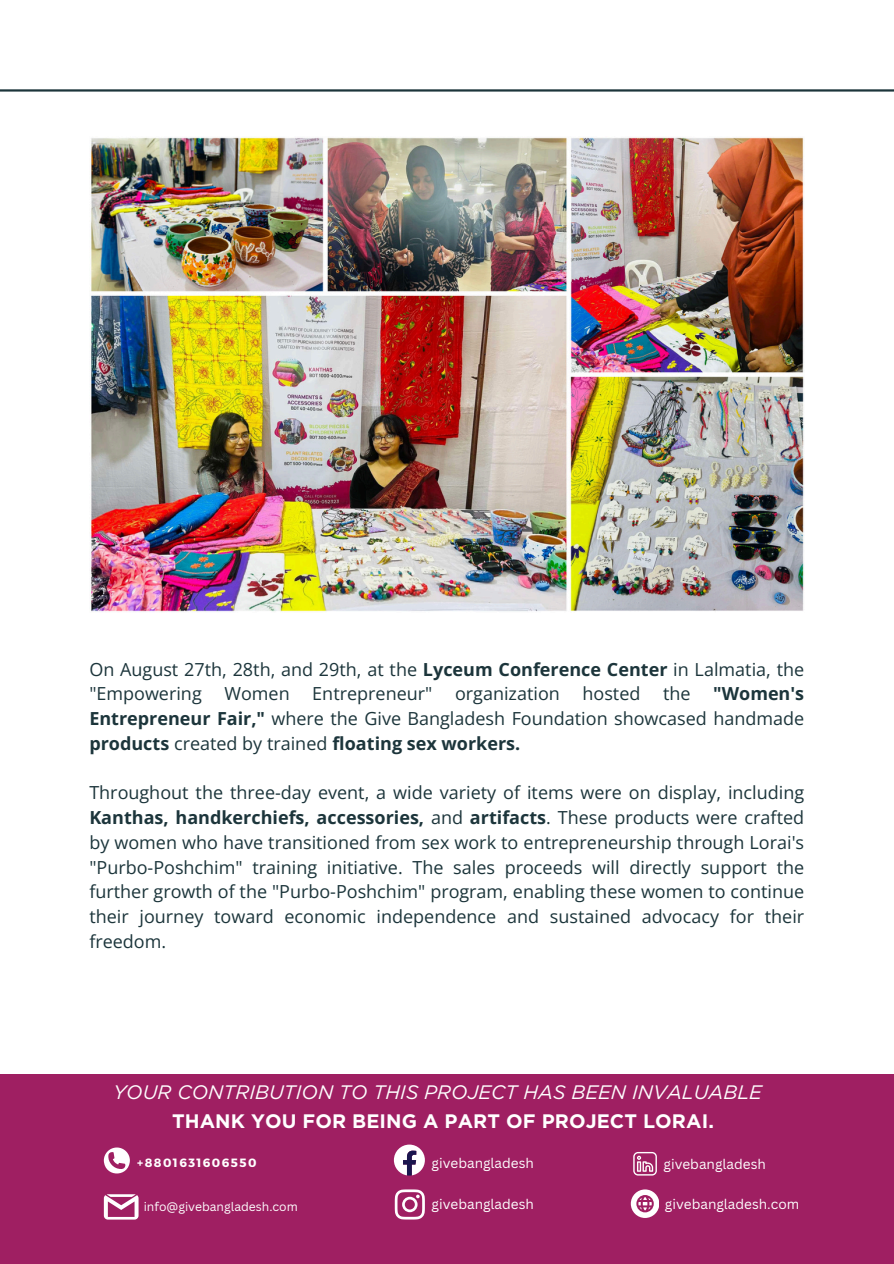
<style>
.page{position:relative;width:894px;height:1264px;background:#fff}
.page>*{position:absolute;margin:0;border:0;box-sizing:border-box;transform-origin:0 0}
.t1{font:italic 19.5px "Gotham";color:#fefefe}
.t2{font:700 19.5px "Gotham";letter-spacing:.005em;color:#fff}
.t3{font:18px/24.8px "Open Sans";color:#1c353b;text-align:justify}
.t4{font:13.65px "Canva Sans";color:#fefefe}
.t5{font:12.15px "Canva Sans";color:#fefefe}
.t6{font:700 12px "Montserrat";letter-spacing:.12em;color:#fff}
.s1{font-weight:700}
</style>
<div class="page">
<hr style="left:0;top:89px;width:893px;height:3px;background:#1c353b">
<div style="left:0;top:1074px;width:893px;height:189px;background:#9f1f62"></div>
<svg style="left:394px;top:1144px;width:31px;height:31px"></svg>
<svg style="left:394px;top:1189px;width:31px;height:30px"></svg>
<svg style="left:633px;top:1151px;width:23px;height:24px"></svg>
<svg style="left:630px;top:1189px;width:28px;height:28px"></svg>
<svg style="left:104px;top:1147px;width:26px;height:27px"></svg>
<svg style="left:104px;top:1194px;width:34px;height:25px"></svg>
<img style="left:91px;top:137px;width:713px;height:475px">
<h4 class="t3" style="left:89px;top:656px;width:716px">On August 27th, 28th, and 29th, at the <span class="s1">Lyceum Conference Center</span> in Lalmatia, the "Empowering</h4>
<h4 class="t3" style="left:224px;top:681px;width:67px">Women</h4>
<h4 class="t3" style="left:312px;top:681px;width:121px">Entrepreneur"</h4>
<h4 class="t3" style="left:455px;top:681px;width:106px">organization</h4>
<h4 class="t3" style="left:582px;top:681px;width:59px">hosted</h4>
<h4 class="t3" style="left:663px;top:681px;width:29px">the</h4>
<h4 class="t3" style="left:89px;top:681px;width:716px;text-indent:623px"><span class="s1">"Women's Entrepreneur Fair,"</span> where the Give Bangladesh Foundation showcased handmade <span class="s1">products</span> created by trained <span class="s1">floating sex workers.</span></h4>
<p class="t3" style="left:89px;top:780px;width:716px">Throughout the three-day event, a wide variety of items were on display, including <span class="s1">Kanthas, handkerchiefs, accessories,</span> and <span class="s1">artifacts</span>. These products were crafted by women who have transitioned from sex work to entrepreneurship through Lorai's "Purbo-Poshchim" training initiative. The sales proceeds will directly support the further growth of the "Purbo-Poshchim" program, enabling these women to continue their journey toward economic independence and sustained advocacy for their freedom.</p>
<p class="t1" style="left:113px;top:1080px;width:650px">YOUR CONTRIBUTION TO THIS PROJECT HAS BEEN INVALUABLE</p>
<h3 class="t2" style="left:172px;top:1109px;width:543px">THANK YOU FOR BEING A PART OF PROJECT LORAI.</h3>
<h3 class="t4" style="left:431px;top:1152px;width:104px">givebangladesh</h3>
<p class="t4" style="left:431px;top:1194px;width:104px">givebangladesh</p>
<p class="t6" style="left:137px;top:1154px;width:121px">+8801631606550</p>
<h5 class="t5" style="left:144px;top:1197px;width:155px">info@givebangladesh.com</h5>
<h2 class="t4" style="left:663px;top:1154px;width:104px">givebangladesh</h2>
<h1 class="t4" style="left:664px;top:1193px;width:136px">givebangladesh.com</h1>
</div>
